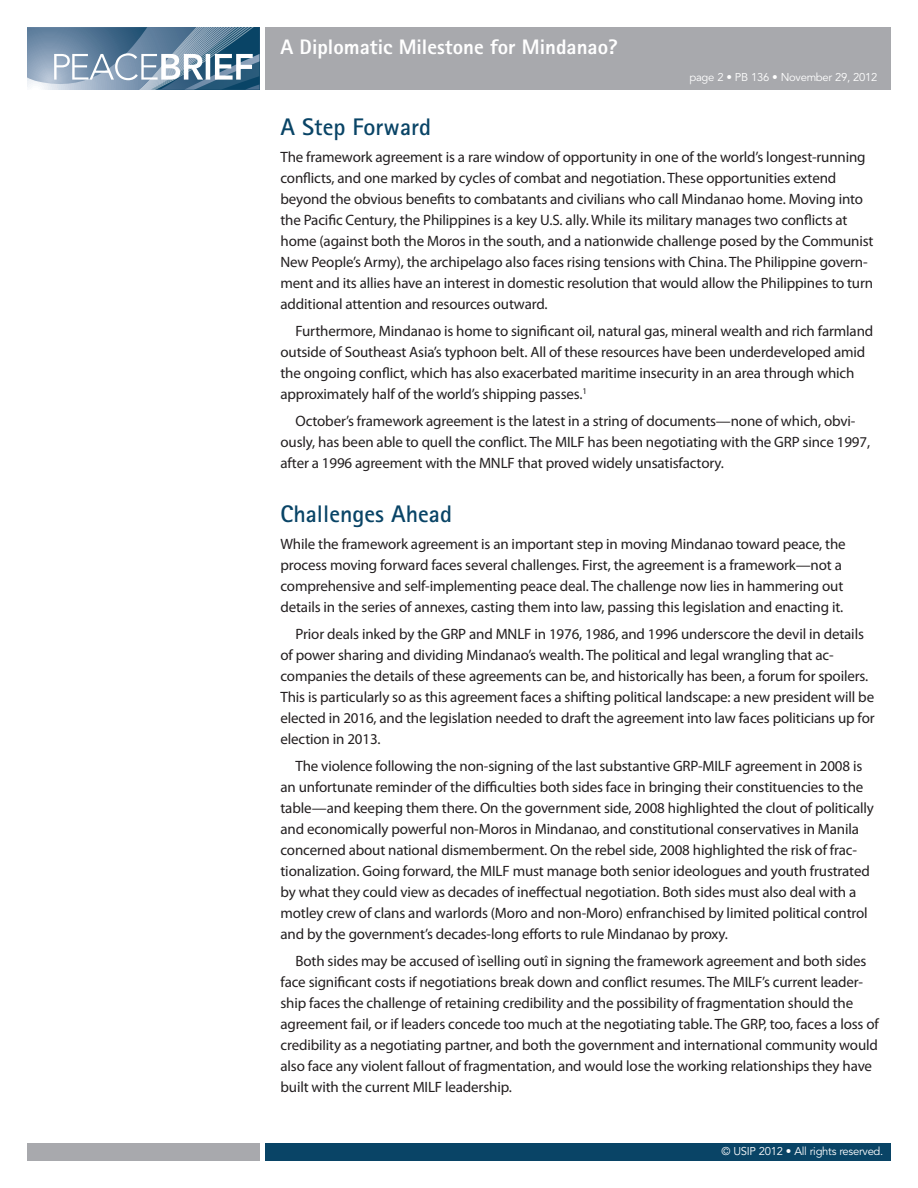
<style>
.page{position:relative;width:918px;height:1188px;background:#fff}
.page>*{position:absolute;margin:0;border:0;box-sizing:border-box;transform-origin:0 0}
.A1_head{font:700 24px "Rotis Sans Serif";color:#094466}
.t1{font:800 21px "Rotis Sans Serif";color:#fff}
.bodytext_indent{font:15px/21px "Myriad Pro";letter-spacing:-.01em;color:#231f20}
.bodytext{font:15px/21px "Myriad Pro";letter-spacing:-.01em;color:#231f20}
.About_the_Report_-_D{font:11.25px "Avenir LT Std";letter-spacing:-.025em;color:#fff}
</style>
<div class="page">
<div style="left:265px;top:1143px;width:626px;height:18px;background:#094466"></div>
<div style="left:27px;top:1143px;width:233px;height:18px;background:#a8a9ad"></div>
<div style="left:265px;top:27px;width:626px;height:63px;background:#a8a9ad"></div>
<svg style="left:27px;top:27px;width:233px;height:63px;background:#7894ac"></svg>
<h2 class="t1" style="left:280px;top:34px;width:339px">A Diplomatic Milestone for Mindanao?</h2>
<p class="About_the_Report_-_D" style="left:689px;top:71px;width:189px">page 2 • PB 136 • November 29, 2012</p>
<p class="A1_head" style="left:280px;top:112px;width:152px">A Step Forward</p>
<p class="bodytext" style="left:280px;top:146px;width:595px">The framework agreement is a rare window of opportunity in one of the world’s longest-running conflicts, and one marked by cycles of combat and negotiation. These opportunities extend beyond the obvious benefits to combatants and civilians who call Mindanao home. Moving into the Pacific Century, the Philippines is a key U.S. ally. While its military manages two conflicts at home (against both the Moros in the south, and a nationwide challenge posed by the Communist New People’s Army), the archipelago also faces rising tensions with China. The Philippine govern&shy;ment and its allies have an interest in domestic resolution that would allow the Philippines to turn additional attention and resources outward.</p>
<p class="bodytext_indent" style="left:280px;top:320px;width:594px;text-indent:15px">Furthermore, Mindanao is home to significant oil, natural gas, mineral wealth and rich farmland outside of Southeast Asia’s typhoon belt. All of these resources have been underdeveloped amid the ongoing conflict, which has also exacerbated maritime insecurity in an area through which approximately half of the world’s shipping passes.<sup>1</sup></p>
<p class="bodytext_indent" style="left:280px;top:410px;width:591px;text-indent:15px">October’s framework agreement is the latest in a string of documents—none of which, obvi&shy;ously, has been able to quell the conflict. The MILF has been negotiating with the GRP since 1997, after a 1996 agreement with the MNLF that proved widely unsatisfactory.</p>
<p class="A1_head" style="left:280px;top:499px;width:173px">Challenges Ahead</p>
<p class="bodytext" style="left:280px;top:533px;width:567px">While the framework agreement is an important step in moving Mindanao toward peace, the process moving forward faces several challenges. First, the agreement is a framework—not a comprehensive and self-implementing peace deal. The challenge now lies in hammering out details in the series of annexes, casting them into law, passing this legislation and enacting it.</p>
<p class="bodytext_indent" style="left:280px;top:623px;width:596px;text-indent:15px">Prior deals inked by the GRP and MNLF in 1976, 1986, and 1996 underscore the devil in details of power sharing and dividing Mindanao’s wealth. The political and legal wrangling that ac&shy;companies the details of these agreements can be, and historically has been, a forum for spoilers.<br>This is particularly so as this agreement faces a shifting political landscape: a new president will be elected in 2016, and the legislation needed to draft the agreement into law faces politicians up for election in 2013.</p>
<p class="bodytext_indent" style="left:280px;top:755px;width:595px;text-indent:15px">The violence following the non-signing of the last substantive GRP-MILF agreement in 2008 is an unfortunate reminder of the difficulties both sides face in bringing their constituencies to the table—and keeping them there. On the government side, 2008 highlighted the clout of politically and economically powerful non-Moros in Mindanao, and constitutional conservatives in Manila concerned about national dismemberment. On the rebel side, 2008 highlighted the risk of frac&shy;tionalization. Going forward, the MILF must manage both senior ideologues and youth frustrated by what they could view as decades of ineffectual negotiation. Both sides must also deal with a motley crew of clans and warlords (Moro and non-Moro) enfranchised by limited political control and by the government’s decades-long efforts to rule Mindanao by proxy.</p>
<p class="bodytext_indent" style="left:280px;top:950px;width:600px;text-indent:15px">Both sides may be accused of ìselling outî in signing the framework agreement and both sides face significant costs if negotiations break down and conflict resumes. The MILF’s current leader&shy;ship faces the challenge of retaining credibility and the possibility of fragmentation should the agreement fail, or if leaders concede too much at the negotiating table. The GRP, too, faces a loss of credibility as a negotiating partner, and both the government and international community would also face any violent fallout of fragmentation, and would lose the working relationships they have built with the current MILF leadership.</p>
<p class="About_the_Report_-_D" style="left:722px;top:1145px;width:163px">© USIP 2012 • All rights reserved.</p>
</div>
